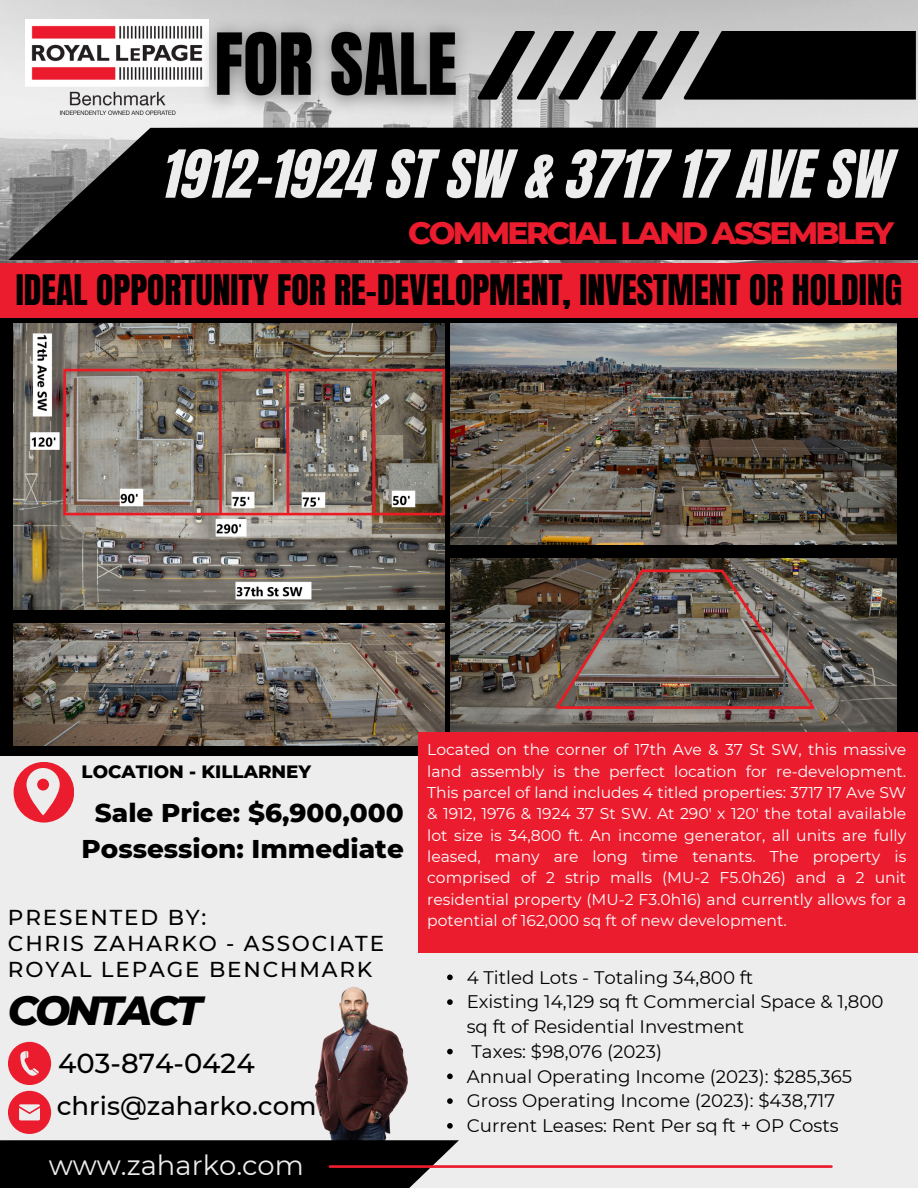
<style>
.page{position:relative;width:918px;height:1188px;background:#ededed}
.page>*{position:absolute;margin:0;border:0;box-sizing:border-box;transform-origin:0 0}
.t1{font:italic 800 41.55px "Montserrat";letter-spacing:-.085em;color:#000}
.t2{font:35.7px "Anton";color:#000}
.t3{font:800 31.65px "Montserrat";letter-spacing:-.085em;color:#eb1c2e}
.t4{font:27.45px "Montserrat";color:#ededed}
.t5{font:500 27.45px "Montserrat";color:#000}
.t6{font:800 26.25px "Montserrat";color:#000}
.t7{font:500 25.95px "Montserrat";color:#000}
.t8{font:500 21.6px "Montserrat";letter-spacing:.085em;color:#000}
.t9{font:800 18.3px "Montserrat";color:#000}
.t10{font:18.15px/24.8px "Montserrat";color:#000}
.t11{font:15.6px/21.3px "Montserrat";color:#fff;text-align:justify}
</style>
<div class="page">
<img style="left:0;top:0;width:918px;height:263px">
<svg style="left:8px;top:128px;width:910px;height:132px;background:#1f1f1f"></svg>
<img style="left:315px;top:986px;width:93px;height:154px">
<svg style="left:0;top:1140px;width:459px;height:48px;background:#0d0d0d"></svg>
<div style="left:8px;top:1042px;width:43px;height:43px;background:#eb1c2e;border-radius:50%"></div>
<svg style="left:20px;top:1051px;width:19px;height:25px"></svg>
<div style="left:8px;top:1091px;width:43px;height:43px;background:#eb1c2e;border-radius:50%"></div>
<svg style="left:19px;top:1104px;width:21px;height:16px"></svg>
<hr style="left:330px;top:1165px;width:501px;height:3px;background:#eb1c2e">
<img style="left:26px;top:19px;width:164px;height:96px">
<svg style="left:483px;top:31px;width:433px;height:68px;background:#353535"></svg>
<div style="left:14px;top:762px;width:60px;height:61px;background:#eb1c2e;border-radius:50%"></div>
<svg style="left:27px;top:768px;width:33px;height:47px"></svg>
<div style="left:0;top:318px;width:918px;height:438px;background:#000"></div>
<div style="left:0;top:263px;width:918px;height:55px;background:#eb1c2e"></div>
<img style="left:14px;top:323px;width:430px;height:286px">
<img style="left:450px;top:323px;width:447px;height:222px">
<img style="left:450px;top:558px;width:447px;height:174px">
<img style="left:14px;top:624px;width:430px;height:121px">
<div style="left:418px;top:732px;width:500px;height:221px;background:#eb1c2e"></div>
<img style="left:190px;top:6px;width:293px;height:120px">
<img style="left:144px;top:130px;width:774px;height:91px">
<svg style="left:447px;top:975px;width:6px;height:5px"></svg>
<svg style="left:447px;top:999px;width:6px;height:6px"></svg>
<svg style="left:447px;top:1049px;width:6px;height:5px"></svg>
<svg style="left:447px;top:1074px;width:6px;height:5px"></svg>
<svg style="left:447px;top:1098px;width:6px;height:6px"></svg>
<svg style="left:447px;top:1123px;width:6px;height:6px"></svg>
<p class="t3" style="left:408px;top:213px;width:488px">COMMERCIAL LAND ASSEMBLEY</p>
<p class="t2" style="left:16px;top:264px;width:888px">IDEAL OPPORTUNITY FOR RE-DEVELOPMENT, INVESTMENT OR HOLDING</p>
<p class="t9" style="left:82px;top:760px;width:231px">LOCATION - KILLARNEY</p>
<p class="t6" style="left:95px;top:797px;width:310px">Sale Price: $6,900,000</p>
<p class="t6" style="left:82px;top:833px;width:324px">Possession: Immediate</p>
<p class="t8" style="left:8px;top:904px;width:200px">PRESENTED BY:</p>
<p class="t8" style="left:8px;top:930px;width:378px">CHRIS ZAHARKO - ASSOCIATE</p>
<p class="t8" style="left:8px;top:956px;width:366px">ROYAL LEPAGE BENCHMARK</p>
<p class="t1" style="left:8px;top:985px;width:196px">CONTACT</p>
<p class="t5" style="left:58px;top:1047px;width:198px">403-874-0424</p>
<p class="t7" style="left:57px;top:1090px;width:261px">chris@zaharko.com</p>
<p class="t4" style="left:49px;top:1148px;width:257px">www.zaharko.com</p>
<p class="t11" style="left:427px;top:739px;width:481px">Located on the corner of 17th Ave &amp; 37 St SW, this massive land assembly is the perfect location for re-development.<br>This parcel of land includes 4 titled properties: 3717 17 Ave SW &amp; 1912, 1976 &amp; 1924 37 St SW. At 290' x 120' the total available lot size is 34,800 ft. An income generator, all units are fully leased, many are long time tenants. The property is comprised of 2 strip malls (MU-2 F5.0h26) and a 2 unit residential property (MU-2 F3.0h16) and currently allows for a potential of 162,000 sq ft of new development.</p>
<p class="t10" style="left:467px;top:965px;width:288px">4 Titled Lots - Totaling 34,800 ft</p>
<p class="t10" style="left:467px;top:989px;width:418px">Existing 14,129 sq ft Commercial Space &amp; 1,800 sq ft of Residential Investment</p>
<p class="t10" style="left:472px;top:1039px;width:192px">Taxes: $98,076 (2023)</p>
<p class="t10" style="left:467px;top:1064px;width:387px">Annual Operating Income (2023): $285,365</p>
<p class="t10" style="left:467px;top:1088px;width:370px">Gross Operating Income (2023): $438,717</p>
<p class="t10" style="left:467px;top:1113px;width:373px">Current Leases: Rent Per sq ft + OP Costs</p>
</div>
